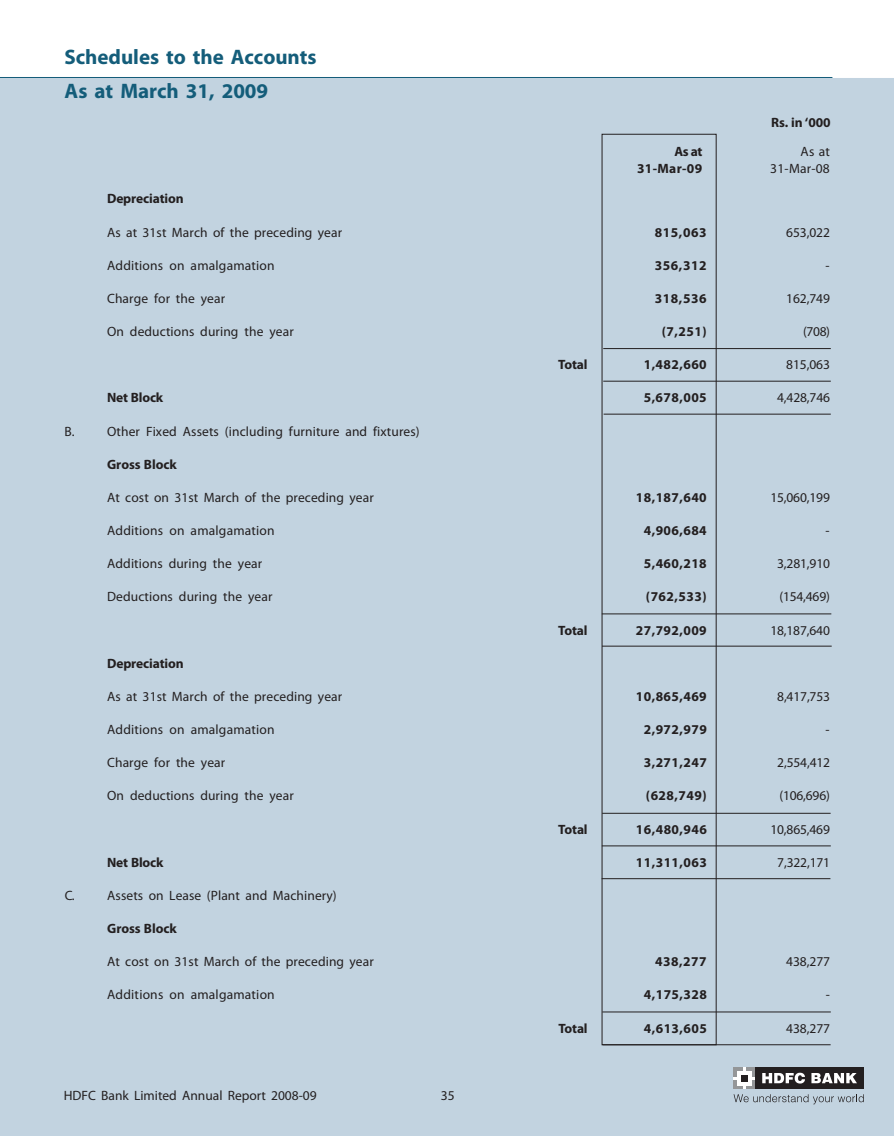
<style>
.page{position:relative;width:894px;height:1136px;background:#fff}
.page>*{position:absolute;margin:0;border:0;box-sizing:border-box;transform-origin:0 0}
.t1{font:700 21px/33.6px "Myriad Pro";color:#145d7a}
.t2{font:13.5px "Myriad Pro";letter-spacing:.01em;color:#231f20}
.t3{font:700 13.5px "Myriad Pro";letter-spacing:.035em;color:#231f20}
.t4{font:700 13.5px "Myriad Pro";letter-spacing:-.01em;color:#231f20}
.t5{font:700 13.5px "Myriad Pro";letter-spacing:-.005em;color:#231f20}
.t6{font:700 13.5px "Myriad Pro";letter-spacing:-.015em;color:#231f20}
</style>
<div class="page">
<div style="left:0;top:78px;width:894px;height:1057px;background:#c2d3e0"></div>
<hr style="left:0;top:77px;width:832px;height:1px;background:#145d7a">
<svg style="left:733px;top:1094px;width:131px;height:10px"></svg>
<div style="left:755px;top:1067px;width:109px;height:21px;background:#231f20"></div>
<svg style="left:762px;top:1072px;width:43px;height:11px"></svg>
<svg style="left:811px;top:1073px;width:46px;height:10px"></svg>
<svg style="left:734px;top:1067px;width:21px;height:21px"></svg>
<div style="left:737px;top:1070px;width:14px;height:14px;background:#fff"></div>
<hr style="left:743px;top:1067px;width:2px;height:21px;background:#fff">
<hr style="left:734px;top:1076px;width:21px;height:2px;background:#fff">
<div style="left:741px;top:1074px;width:7px;height:7px;background:#231f20"></div>
<hr style="left:602px;top:812px;width:228px;height:1px;background:#231f20">
<hr style="left:602px;top:1011px;width:229px;height:1px;background:#231f20">
<hr style="left:603px;top:381px;width:228px;height:1px;background:#231f20">
<hr style="left:604px;top:414px;width:227px;height:1px;background:#231f20">
<hr style="left:603px;top:348px;width:228px;height:1px;background:#231f20">
<hr style="left:603px;top:1044px;width:227px;height:1px;background:#231f20">
<hr style="left:602px;top:613px;width:229px;height:1px;background:#231f20">
<hr style="left:602px;top:645px;width:230px;height:1px;background:#231f20">
<hr style="left:602px;top:845px;width:229px;height:1px;background:#231f20">
<hr style="left:602px;top:878px;width:228px;height:1px;background:#231f20">
<h1 class="t1" style="left:65px;top:42px;width:254px">Schedules to the Accounts<br>As at March 31, 2009</h1>
<p class="t3" style="left:771px;top:118px;width:61px">Rs. in ‘000</p>
<p class="t3" style="left:674px;top:147px;width:30px">As at</p>
<p class="t2" style="left:801px;top:147px;width:31px">As at</p>
<p class="t3" style="left:637px;top:163px;width:67px">31-Mar-09</p>
<p class="t2" style="left:770px;top:163px;width:61px">31-Mar-08</p>
<p class="t4" style="left:107px;top:194px;width:78px">Depreciation</p>
<p class="t2" style="left:107px;top:227px;width:237px">As at 31st March of the preceding year</p>
<p class="t3" style="left:655px;top:227px;width:53px">815,063</p>
<p class="t2" style="left:786px;top:227px;width:45px">653,022</p>
<p class="t2" style="left:107px;top:260px;width:169px">Additions on amalgamation</p>
<p class="t3" style="left:655px;top:260px;width:53px">356,312</p>
<p class="t2" style="left:825px;top:260px;width:6px">-</p>
<p class="t2" style="left:107px;top:293px;width:120px">Charge for the year</p>
<p class="t3" style="left:655px;top:293px;width:53px">318,536</p>
<p class="t2" style="left:786px;top:293px;width:45px">162,749</p>
<p class="t2" style="left:107px;top:326px;width:188px">On deductions during the year</p>
<p class="t3" style="left:662px;top:326px;width:47px">(7,251)</p>
<p class="t2" style="left:803px;top:326px;width:29px">(708)</p>
<p class="t3" style="left:558px;top:359px;width:31px">Total</p>
<p class="t3" style="left:644px;top:359px;width:64px">1,482,660</p>
<p class="t2" style="left:786px;top:359px;width:45px">815,063</p>
<p class="t6" style="left:107px;top:392px;width:58px">Net Block</p>
<p class="t3" style="left:644px;top:392px;width:64px">5,678,005</p>
<p class="t2" style="left:777px;top:392px;width:54px">4,428,746</p>
<p class="t2" style="left:65px;top:426px;width:357px">B. Other Fixed Assets (including furniture and fixtures)</p>
<p class="t5" style="left:107px;top:459px;width:71px">Gross Block</p>
<p class="t2" style="left:107px;top:492px;width:268px">At cost on 31st March of the preceding year</p>
<p class="t3" style="left:636px;top:492px;width:72px">18,187,640</p>
<p class="t2" style="left:770px;top:492px;width:61px">15,060,199</p>
<p class="t2" style="left:107px;top:525px;width:169px">Additions on amalgamation</p>
<p class="t3" style="left:644px;top:525px;width:64px">4,906,684</p>
<p class="t2" style="left:825px;top:525px;width:6px">-</p>
<p class="t2" style="left:107px;top:558px;width:157px">Additions during the year</p>
<p class="t3" style="left:644px;top:558px;width:64px">5,460,218</p>
<p class="t2" style="left:777px;top:558px;width:54px">3,281,910</p>
<p class="t2" style="left:107px;top:591px;width:167px">Deductions during the year</p>
<p class="t3" style="left:646px;top:591px;width:62px">(762,533)</p>
<p class="t2" style="left:779px;top:591px;width:52px">(154,469)</p>
<p class="t3" style="left:558px;top:624px;width:31px">Total</p>
<p class="t3" style="left:636px;top:624px;width:72px">27,792,009</p>
<p class="t2" style="left:770px;top:624px;width:61px">18,187,640</p>
<p class="t4" style="left:107px;top:658px;width:78px">Depreciation</p>
<p class="t2" style="left:107px;top:691px;width:237px">As at 31st March of the preceding year</p>
<p class="t3" style="left:636px;top:691px;width:72px">10,865,469</p>
<p class="t2" style="left:777px;top:691px;width:54px">8,417,753</p>
<p class="t2" style="left:107px;top:724px;width:169px">Additions on amalgamation</p>
<p class="t3" style="left:644px;top:724px;width:64px">2,972,979</p>
<p class="t2" style="left:826px;top:724px;width:6px">-</p>
<p class="t2" style="left:107px;top:757px;width:120px">Charge for the year</p>
<p class="t3" style="left:644px;top:757px;width:64px">3,271,247</p>
<p class="t2" style="left:777px;top:757px;width:54px">2,554,412</p>
<p class="t2" style="left:107px;top:790px;width:188px">On deductions during the year</p>
<p class="t3" style="left:646px;top:790px;width:62px">(628,749)</p>
<p class="t2" style="left:779px;top:790px;width:52px">(106,696)</p>
<p class="t3" style="left:558px;top:823px;width:31px">Total</p>
<p class="t3" style="left:636px;top:823px;width:72px">16,480,946</p>
<p class="t2" style="left:770px;top:823px;width:61px">10,865,469</p>
<p class="t6" style="left:107px;top:857px;width:58px">Net Block</p>
<p class="t3" style="left:636px;top:857px;width:72px">11,311,063</p>
<p class="t2" style="left:777px;top:857px;width:54px">7,322,171</p>
<p class="t2" style="left:65px;top:890px;width:12px">C.</p>
<p class="t2" style="left:107px;top:890px;width:231px">Assets on Lease (Plant and Machinery)</p>
<p class="t5" style="left:107px;top:923px;width:71px">Gross Block</p>
<p class="t2" style="left:107px;top:956px;width:268px">At cost on 31st March of the preceding year</p>
<p class="t3" style="left:655px;top:956px;width:53px">438,277</p>
<p class="t2" style="left:786px;top:956px;width:45px">438,277</p>
<p class="t2" style="left:107px;top:989px;width:169px">Additions on amalgamation</p>
<p class="t3" style="left:644px;top:989px;width:64px">4,175,328</p>
<p class="t2" style="left:826px;top:989px;width:6px">-</p>
<p class="t3" style="left:558px;top:1022px;width:31px">Total</p>
<p class="t3" style="left:644px;top:1022px;width:64px">4,613,605</p>
<p class="t2" style="left:786px;top:1022px;width:45px">438,277</p>
<p class="t2" style="left:64px;top:1089px;width:255px">HDFC Bank Limited Annual Report 2008-09</p>
<p class="t2" style="left:441px;top:1089px;width:15px">35</p>
</div>
